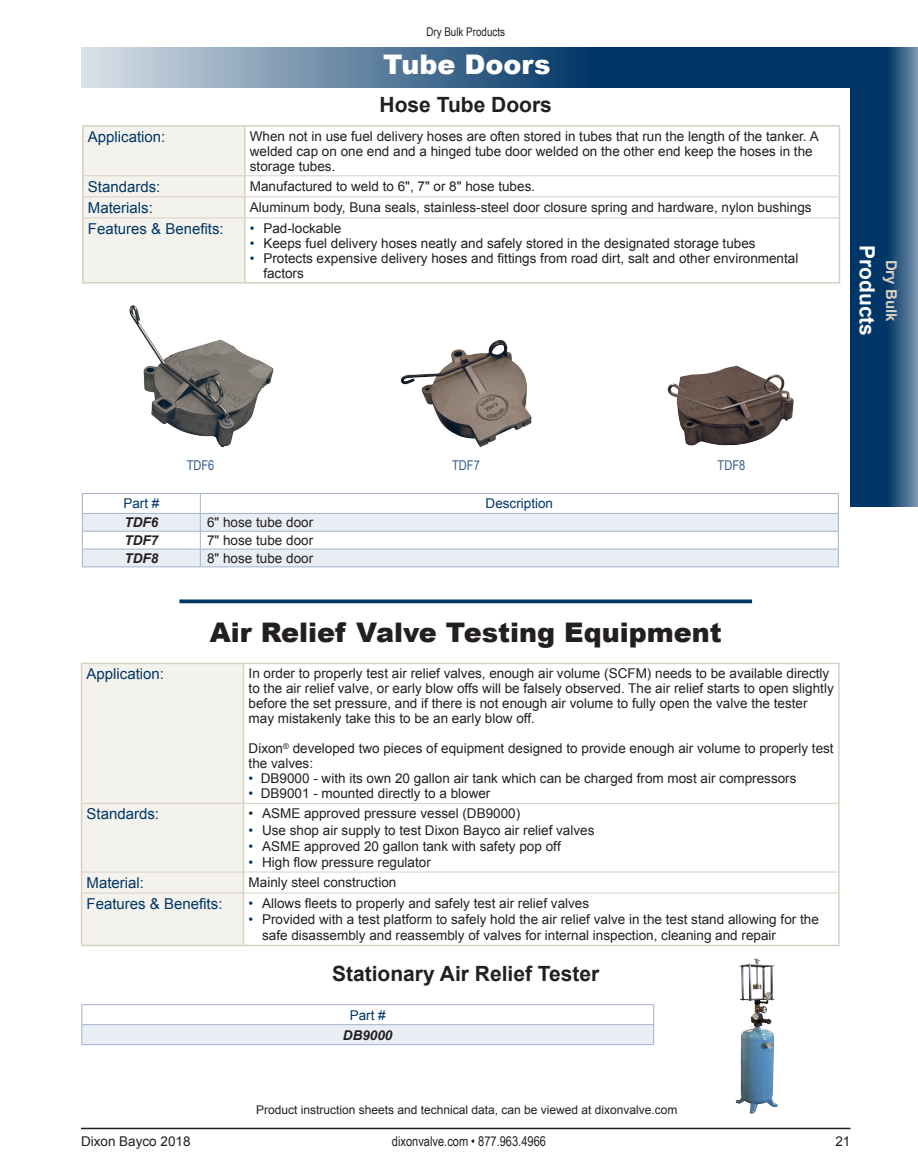
<style>
.page{position:relative;width:918px;height:1175px;background:#fff}
.page>*{position:absolute;margin:0;border:0;box-sizing:border-box;transform-origin:0 0}
.page_header_band_tex{font:900 27px "Arial";color:#231f20}
.page_header_band_tex-2{font:900 27px "Arial";color:#fff}
.text__heading_above{font:700 21px "Arial";color:#231f20}
.t1{font:700 21px "Arial";color:#fff}
.tech_table_side_head{font:15px "Arial";color:#003667}
.t2{font:700 15px "Arial";color:#d8d0c0}
.tech_table_info_text{font:13.5px/15px "Arial";color:#231f20}
.text_-_left{font:13.5px/15px "Arial";color:#231f20}
.text_-_center{font:13.5px "Arial";color:#231f20}
.t3{font:13.5px "Arial Narrow";color:#231f20}
.product_table_header{font:13.5px "Arial";color:#003667}
.product_table_info_t{font:italic 700 13.5px "Arial";color:#231f20}
.graphic_caption{font:13.5px "Arial Narrow";color:#325e8b}
.page_footer_text{font:12px "Arial";color:#231f20}
.t4{font:12px "Arial Narrow";color:#231f20}
.s1{color:#003667}
</style>
<div class="page">
<svg style="left:81px;top:47px;width:769px;height:41px;background:#486f92"></svg>
<hr style="left:81px;top:1127px;width:769px;height:2px;background:#231f20">
<svg style="left:850px;top:47px;width:68px;height:459px;background:#1c4b77"></svg>
<div style="left:84px;top:127px;width:160px;height:155px;background:#f4f2ed"></div>
<hr style="left:245px;top:125px;width:595px;height:2px;background:#d8d0c0">
<hr style="left:839px;top:127px;width:1px;height:49px;background:#d8d0c0">
<hr style="left:839px;top:218px;width:1px;height:64px;background:#d8d0c0">
<hr style="left:245px;top:282px;width:595px;height:2px;background:#d8d0c0">
<hr style="left:82px;top:125px;width:163px;height:2px;background:#d8d0c0">
<hr style="left:82px;top:127px;width:2px;height:49px;background:#d8d0c0">
<hr style="left:244px;top:127px;width:2px;height:48px;background:#d8d0c0">
<hr style="left:82px;top:218px;width:2px;height:64px;background:#d8d0c0">
<hr style="left:244px;top:218px;width:2px;height:64px;background:#d8d0c0">
<hr style="left:82px;top:282px;width:163px;height:2px;background:#d8d0c0">
<hr style="left:84px;top:175px;width:161px;height:1px;background:#d8d0c0">
<hr style="left:245px;top:175px;width:594px;height:1px;background:#d8d0c0">
<hr style="left:84px;top:196px;width:161px;height:1px;background:#d8d0c0">
<hr style="left:245px;top:196px;width:594px;height:1px;background:#d8d0c0">
<hr style="left:84px;top:217px;width:161px;height:1px;background:#d8d0c0">
<hr style="left:245px;top:217px;width:594px;height:1px;background:#d8d0c0">
<hr style="left:82px;top:176px;width:2px;height:21px;background:#d8d0c0">
<hr style="left:244px;top:176px;width:2px;height:20px;background:#d8d0c0">
<hr style="left:82px;top:197px;width:2px;height:21px;background:#d8d0c0">
<hr style="left:244px;top:197px;width:2px;height:20px;background:#d8d0c0">
<svg style="left:839px;top:176px;width:1px;height:42px"></svg>
<img style="left:129px;top:305px;width:145px;height:143px">
<img style="left:400px;top:340px;width:132px;height:108px">
<img style="left:668px;top:365px;width:126px;height:81px">
<hr style="left:200px;top:493px;width:639px;height:1px;background:#a3b3cd">
<hr style="left:82px;top:493px;width:118px;height:1px;background:#a3b3cd">
<svg style="left:82px;top:494px;width:757px;height:73px"></svg>
<hr style="left:82px;top:566px;width:118px;height:1px;background:#a3b3cd">
<div style="left:82px;top:664px;width:161px;height:280px;background:#f4f2ed"></div>
<hr style="left:244px;top:662px;width:596px;height:2px;background:#d8d0c0">
<hr style="left:838px;top:664px;width:2px;height:139px;background:#d8d0c0">
<hr style="left:838px;top:893px;width:2px;height:51px;background:#d8d0c0">
<hr style="left:244px;top:944px;width:596px;height:2px;background:#d8d0c0">
<hr style="left:81px;top:662px;width:163px;height:2px;background:#d8d0c0">
<hr style="left:81px;top:664px;width:1px;height:139px;background:#d8d0c0">
<hr style="left:243px;top:664px;width:1px;height:139px;background:#d8d0c0">
<hr style="left:81px;top:893px;width:1px;height:51px;background:#d8d0c0">
<hr style="left:243px;top:893px;width:1px;height:51px;background:#d8d0c0">
<hr style="left:81px;top:944px;width:163px;height:2px;background:#d8d0c0">
<hr style="left:82px;top:803px;width:162px;height:1px;background:#d8d0c0">
<hr style="left:244px;top:803px;width:594px;height:1px;background:#d8d0c0">
<hr style="left:82px;top:871px;width:162px;height:1px;background:#d8d0c0">
<hr style="left:244px;top:871px;width:594px;height:1px;background:#d8d0c0">
<hr style="left:82px;top:892px;width:162px;height:1px;background:#d8d0c0">
<hr style="left:244px;top:892px;width:594px;height:1px;background:#d8d0c0">
<hr style="left:81px;top:803px;width:1px;height:69px;background:#d8d0c0">
<hr style="left:243px;top:803px;width:1px;height:68px;background:#d8d0c0">
<hr style="left:838px;top:803px;width:2px;height:69px;background:#d8d0c0">
<svg style="left:81px;top:872px;width:1px;height:21px"></svg>
<svg style="left:243px;top:872px;width:1px;height:20px"></svg>
<hr style="left:838px;top:872px;width:2px;height:21px;background:#d8d0c0">
<div style="left:82px;top:1024px;width:572px;height:20px;background:#e9edf4"></div>
<svg style="left:653px;top:1005px;width:1px;height:39px"></svg>
<hr style="left:81px;top:1004px;width:573px;height:1px;background:#a3b3cd">
<hr style="left:81px;top:1024px;width:573px;height:1px;background:#a3b3cd">
<svg style="left:81px;top:1005px;width:1px;height:39px"></svg>
<hr style="left:81px;top:1044px;width:573px;height:1px;background:#a3b3cd">
<img style="left:735px;top:958px;width:43px;height:156px">
<svg style="left:179px;top:599px;width:573px;height:4px;background:#204f7a"></svg>
<p class="t4" style="left:426px;top:23px;width:80px">Dry Bulk Products</p>
<p class="page_header_band_tex-2" style="left:383px;top:45px;width:169px">Tube Doors</p>
<p class="text__heading_above" style="left:380px;top:91px;width:174px">Hose Tube Doors</p>
<p class="tech_table_side_head" style="left:88px;top:127px;width:79px">Application:</p>
<p class="tech_table_info_text" style="left:250px;top:129px;width:570px">When not in use fuel delivery hoses are often stored in tubes that run the length of the tanker. A welded cap on one end and a hinged tube door welded on the other end keep the hoses in the</p>
<p class="tech_table_info_text" style="left:250px;top:159px;width:87px">storage tubes.</p>
<p class="tech_table_side_head" style="left:88px;top:177px;width:74px">Standards:</p>
<p class="tech_table_info_text" style="left:250px;top:179px;width:287px">Manufactured to weld to 6", 7" or 8" hose tubes.</p>
<p class="tech_table_side_head" style="left:88px;top:198px;width:67px">Materials:</p>
<p class="tech_table_info_text" style="left:250px;top:200px;width:563px">Aluminum body, Buna seals, stainless-steel door closure spring and hardware, nylon bushings</p>
<p class="tech_table_side_head" style="left:88px;top:219px;width:137px">Features &amp; Benefits:</p>
<p class="text_-_left" style="left:250px;top:221px;width:93px"><span class="s1">•</span> Pad-lockable</p>
<p class="text_-_left" style="left:250px;top:236px;width:507px"><span class="s1">•</span> Keeps fuel delivery hoses neatly and safely stored in the designated storage tubes</p>
<p class="text_-_left" style="left:263px;top:251px;width:536px;text-indent:-14px"><span class="s1">•</span> Protects expensive delivery hoses and fittings from road dirt, salt and other environmental factors</p>
<h2 class="t1" style="left:881px;top:245px;width:93px;rotate:90deg">Products</h2>
<p class="t2" style="left:901px;top:259px;width:63px;rotate:90deg">Dry Bulk</p>
<p class="graphic_caption" style="left:187px;top:455px;width:29px">TDF6</p>
<p class="graphic_caption" style="left:452px;top:455px;width:29px">TDF7</p>
<p class="graphic_caption" style="left:718px;top:455px;width:29px">TDF8</p>
<p class="product_table_header" style="left:123px;top:495px;width:38px">Part #</p>
<p class="product_table_header" style="left:486px;top:495px;width:69px">Description</p>
<p class="product_table_info_t" style="left:125px;top:513px;width:35px">TDF6</p>
<p class="text_-_center" style="left:207px;top:513px;width:108px">6" hose tube door</p>
<p class="product_table_info_t" style="left:125px;top:531px;width:35px">TDF7</p>
<p class="text_-_center" style="left:207px;top:531px;width:108px">7" hose tube door</p>
<p class="product_table_info_t" style="left:125px;top:549px;width:35px">TDF8</p>
<p class="text_-_center" style="left:207px;top:549px;width:108px">8" hose tube door</p>
<p class="page_header_band_tex" style="left:210px;top:613px;width:513px">Air Relief Valve Testing Equipment</p>
<p class="tech_table_side_head" style="left:87px;top:664px;width:79px">Application:</p>
<p class="tech_table_info_text" style="left:249px;top:666px;width:587px">In order to properly test air relief valves, enough air volume (SCFM) needs to be available directly to the air relief valve, or early blow offs will be falsely observed. The air relief starts to open slightly before the set pressure, and if there is not enough air volume to fully open the valve the tester may mistakenly take this to be an early blow off.</p>
<p class="tech_table_info_text" style="left:249px;top:741px;width:587px">Dixon<sup>®</sup> developed two pieces of equipment designed to provide enough air volume to properly test the valves:</p>
<p class="tech_table_info_text" style="left:249px;top:771px;width:549px"><span class="s1">•</span> DB9000 - with its own 20 gallon air tank which can be charged from most air compressors</p>
<p class="tech_table_info_text" style="left:249px;top:786px;width:243px"><span class="s1">•</span> DB9001 - mounted directly to a blower</p>
<p class="tech_table_side_head" style="left:87px;top:804px;width:74px">Standards:</p>
<p class="tech_table_info_text" style="left:249px;top:806px;width:273px">• ASME approved pressure vessel (DB9000)</p>
<p class="text_-_left" style="left:249px;top:822px;width:347px"><span class="s1">•</span> Use shop air supply to test Dixon Bayco air relief valves</p>
<p class="text_-_left" style="left:249px;top:838px;width:314px"><span class="s1">•</span> ASME approved 20 gallon tank with safety pop off</p>
<p class="text_-_left" style="left:249px;top:855px;width:184px"><span class="s1">•</span> High flow pressure regulator</p>
<p class="tech_table_side_head" style="left:87px;top:873px;width:59px">Material:</p>
<p class="tech_table_info_text" style="left:249px;top:874px;width:149px">Mainly steel construction</p>
<p class="tech_table_side_head" style="left:87px;top:894px;width:137px">Features &amp; Benefits:</p>
<p class="text_-_left" style="left:249px;top:896px;width:342px"><span class="s1">•</span> Allows fleets to properly and safely test air relief valves</p>
<p class="text_-_left" style="left:262px;top:911px;width:558px;line-height:16.2px;text-indent:-14px"><span class="s1">•</span> Provided with a test platform to safely hold the air relief valve in the test stand allowing for the safe disassembly and reassembly of valves for internal inspection, cleaning and repair</p>
<p class="text__heading_above" style="left:332px;top:959px;width:269px">Stationary Air Relief Tester</p>
<p class="product_table_header" style="left:350px;top:1006px;width:38px">Part #</p>
<p class="product_table_info_t" style="left:343px;top:1025px;width:51px">DB9000</p>
<p class="page_footer_text" style="left:256px;top:1101px;width:423px">Product instruction sheets and technical data, can be viewed at dixonvalve.com</p>
<p class="tech_table_info_text" style="left:81px;top:1133px;width:111px">Dixon Bayco 2018</p>
<p class="t3" style="left:392px;top:1131px;width:156px">dixonvalve.com • 877.963.4966</p>
<p class="tech_table_info_text" style="left:835px;top:1133px;width:17px">21</p>
</div>
